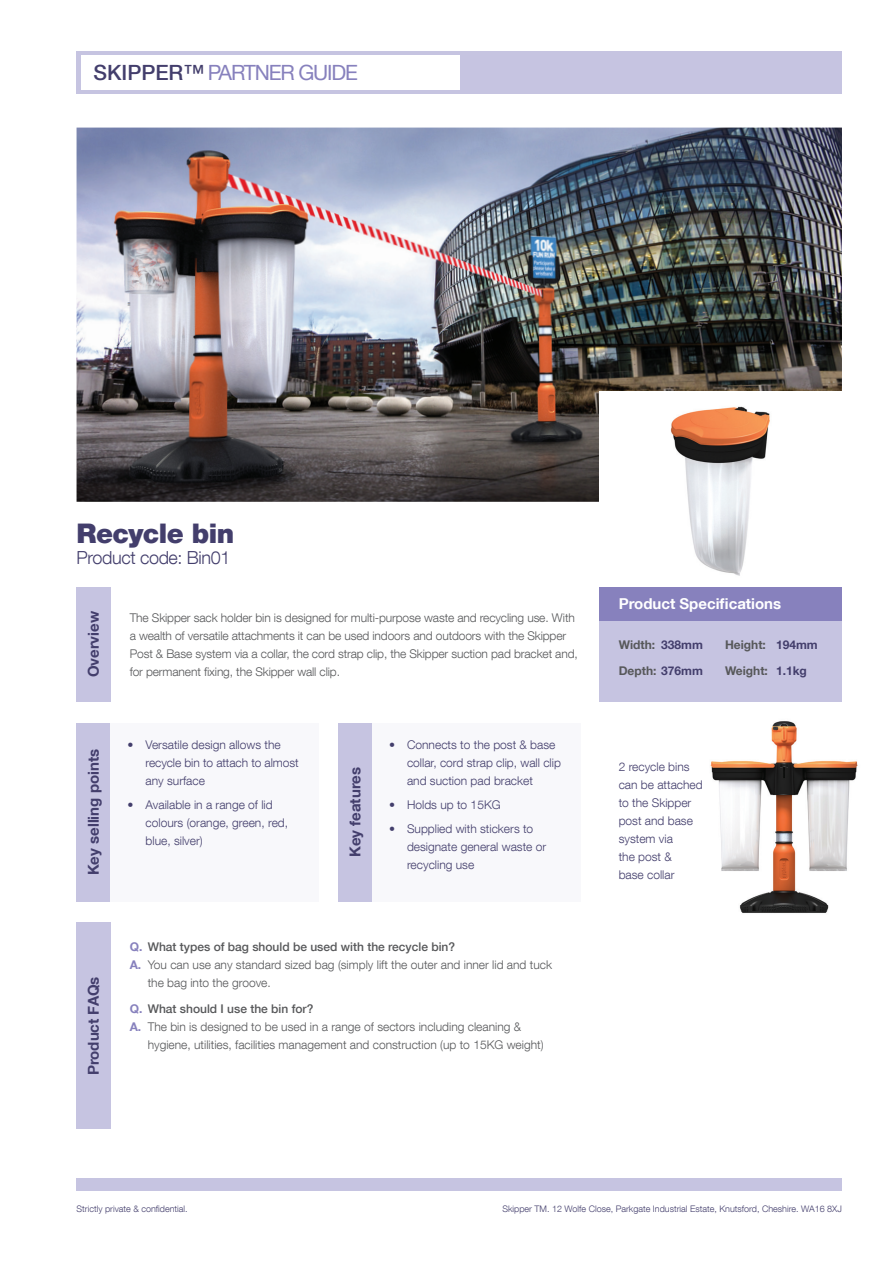
<style>
.page{position:relative;width:893px;height:1263px;background:#fff}
.page>*{position:absolute;margin:0;border:0;box-sizing:border-box;transform-origin:0 0}
.t1{font:900 27px "Helvetica Neue LT Com";letter-spacing:-.02em;color:#433e6c}
.t2{font:21px "Helvetica Neue LT Com";letter-spacing:-.055em;color:#8781bd}
.t3{font:300 18px "Helvetica Neue LT Com";letter-spacing:-.02em;color:#433e6c}
.t4{font:700 15px "Helvetica Neue LT Com";color:#433e6c}
.t5{font:700 15px "Helvetica Neue LT Com";color:#fff}
.t6{font:300 12px/18px "Helvetica Neue LT Com";letter-spacing:-.01em;color:#57585a}
.t7{font:300 12px/18px "Helvetica Neue LT Com";color:#433e6c}
.t8{font:500 12px "Helvetica Neue LT Com";color:#57585a}
.t9{font:700 12px "Helvetica Neue LT Com";color:#57585a}
.t10{font:300 9px "Helvetica Neue LT Com";color:#433e6c}
.s1{font-weight:500;color:#433e6c}
.s2{font-weight:700;color:#8781bd}
.s3{color:#433e6c}
</style>
<div class="page">
<div style="left:77px;top:51px;width:765px;height:43px;background:#c6c4e1"></div>
<div style="left:81px;top:55px;width:378px;height:34px;background:#fff"></div>
<div style="left:77px;top:1178px;width:765px;height:13px;background:#c6c4e1"></div>
<img style="left:77px;top:128px;width:765px;height:374px">
<div style="left:600px;top:587px;width:242px;height:34px;background:#8781bd"></div>
<div style="left:600px;top:621px;width:242px;height:81px;background:#c6c4e1"></div>
<div style="left:77px;top:723px;width:34px;height:178px;background:#c6c4e1"></div>
<div style="left:111px;top:723px;width:208px;height:178px;background:#f8f8fb"></div>
<div style="left:77px;top:587px;width:34px;height:115px;background:#c6c4e1"></div>
<div style="left:77px;top:923px;width:34px;height:206px;background:#c6c4e1"></div>
<div style="left:338px;top:723px;width:34px;height:178px;background:#c6c4e1"></div>
<div style="left:372px;top:723px;width:208px;height:178px;background:#f8f8fb"></div>
<div style="left:600px;top:391px;width:293px;height:196px;background:#fff"></div>
<img style="left:670px;top:406px;width:100px;height:170px">
<img style="left:710px;top:721px;width:148px;height:192px">
<h2 class="t2" style="left:94px;top:59px;width:266px"><span class="s1">SKIPPER™</span> PARTNER GUIDE</h2>
<p class="t1" style="left:77px;top:517px;width:159px">Recycle bin</p>
<p class="t3" style="left:77px;top:547px;width:155px">Product code: Bin01</p>
<p class="t4" style="left:84px;top:677px;width:68px;rotate:-90deg">Overview</p>
<p class="t6" style="left:130px;top:608px;width:450px">The Skipper sack holder bin is designed for multi-purpose waste and recycling use. With a wealth of versatile attachments it can be used indoors and outdoors with the Skipper Post &amp; Base system via a collar, the cord strap clip, the Skipper suction pad bracket and, for permanent fixing, the Skipper wall clip.</p>
<p class="t4" style="left:84px;top:875px;width:128px;rotate:-90deg">Key selling points</p>
<p class="t7" style="left:146px;top:735px;width:155px;text-indent:-18px">• Versatile design allows the recycle bin to attach to almost any surface</p>
<p class="t7" style="left:146px;top:795px;width:144px;text-indent:-18px">• Available in a range of lid colours (orange, green, red, blue, silver)</p>
<p class="t4" style="left:346px;top:857px;width:92px;rotate:-90deg">Key features</p>
<p class="t7" style="left:407px;top:735px;width:155px;text-indent:-18px">• Connects to the post &amp; base collar, cord strap clip, wall clip and suction pad bracket</p>
<p class="t7" style="left:389px;top:795px;width:113px">• Holds up to 15KG</p>
<p class="t7" style="left:407px;top:820px;width:141px;text-indent:-18px">• Supplied with stickers to designate general waste or recycling use</p>
<p class="t4" style="left:84px;top:1075px;width:100px;rotate:-90deg">Product FAQs</p>
<p class="t8" style="left:130px;top:939px;width:327px"><span class="s2">Q.</span> What types of bag should be used with the recycle bin?</p>
<p class="t6" style="left:130px;top:955px;width:424px"><span class="s2">A.</span> You can use any standard sized bag (simply lift the outer and inner lid and tuck</p>
<p class="t6" style="left:148px;top:973px;width:125px">the bag into the groove.</p>
<p class="t8" style="left:130px;top:1001px;width:185px"><span class="s2">Q.</span> What should I use the bin for?</p>
<p class="t6" style="left:130px;top:1017px;width:393px"><span class="s2">A.</span> The bin is designed to be used in a range of sectors including cleaning &amp;</p>
<p class="t6" style="left:148px;top:1035px;width:397px">hygiene, utilities, facilities management and construction (up to 15KG weight)</p>
<p class="t5" style="left:619px;top:594px;width:164px">Product Specifications</p>
<p class="t9" style="left:619px;top:637px;width:86px">Width: <span class="s3">338mm</span></p>
<p class="t9" style="left:725px;top:637px;width:94px">Height: <span class="s3">194mm</span></p>
<p class="t9" style="left:619px;top:663px;width:86px">Depth: <span class="s3">376mm</span></p>
<p class="t9" style="left:725px;top:663px;width:83px">Weight: <span class="s3">1.1kg</span></p>
<p class="t7" style="left:619px;top:757px;width:86px">2 recycle bins can be attached to the Skipper post and base system via<br>the post &amp;<br>base collar</p>
<p class="t10" style="left:77px;top:1203px;width:113px">Strictly private &amp; confidential.</p>
<p class="t10" style="left:502px;top:1203px;width:341px">Skipper TM. 12 Wolfe Close, Parkgate Industrial Estate, Knutsford, Cheshire. WA16 8XJ</p>
</div>
